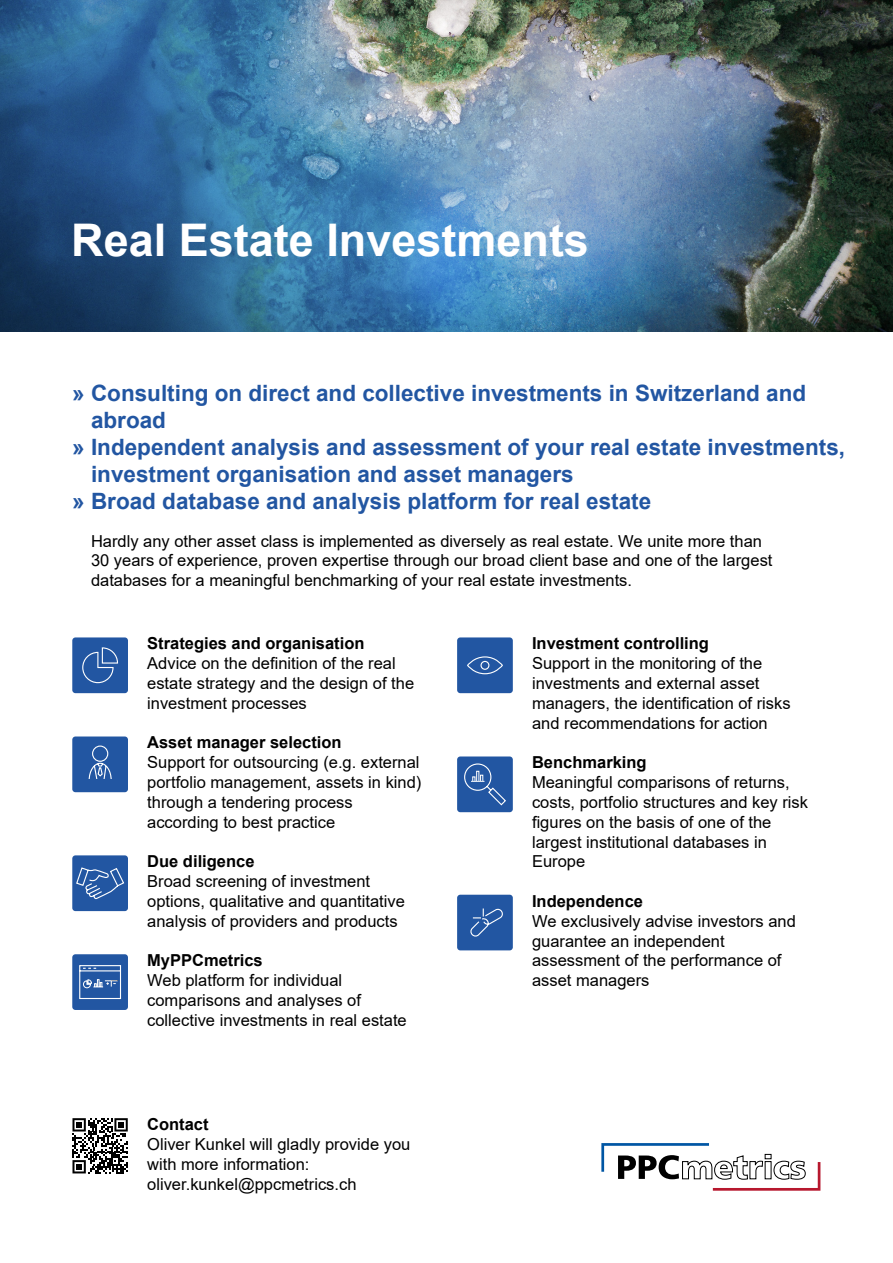
<style>
.page{position:relative;width:893px;height:1263px;background:#fff}
.page>*{position:absolute;margin:0;border:0;box-sizing:border-box;transform-origin:0 0}
.t1{font:700 45px "Arial";color:#fff}
.t2{font:700 22.5px "Arial";color:#2256a2}
.t3{font:16.5px/19.8px "Arial";color:#000}
.t4{font:700 16.5px "Arial";color:#000}
</style>
<div class="page">
<img style="left:0;top:0;width:893px;height:332px">
<svg style="left:72px;top:1118px;width:56px;height:55px"></svg>
<svg style="left:601px;top:1143px;width:219px;height:48px"></svg>
<div style="left:457px;top:756px;width:56px;height:56px;background:#2256a2;border-radius:3px"></div>
<svg style="left:464px;top:763px;width:42px;height:43px"></svg>
<div style="left:72px;top:637px;width:56px;height:56px;background:#2256a2;border-radius:3px"></div>
<svg style="left:82px;top:647px;width:36px;height:37px"></svg>
<div style="left:72px;top:736px;width:56px;height:56px;background:#2256a2;border-radius:3px"></div>
<svg style="left:88px;top:745px;width:24px;height:48px"></svg>
<hr style="left:87px;top:779px;width:28px;height:4px;background:#2256a2">
<div style="left:457px;top:895px;width:56px;height:55px;background:#2256a2;border-radius:3px"></div>
<svg style="left:470px;top:908px;width:33px;height:29px"></svg>
<div style="left:72px;top:855px;width:56px;height:56px;background:#2256a2;border-radius:3px"></div>
<svg style="left:76px;top:867px;width:49px;height:33px"></svg>
<div style="left:72px;top:954px;width:56px;height:56px;background:#2256a2;border-radius:3px"></div>
<svg style="left:79px;top:965px;width:43px;height:34px"></svg>
<div style="left:457px;top:637px;width:56px;height:56px;background:#2256a2;border-radius:3px"></div>
<svg style="left:467px;top:656px;width:36px;height:19px"></svg>
<h1 class="t1" style="left:71px;top:209px;width:519px">Real Estate Investments</h1>
<h2 class="t2" style="left:72px;top:377px;width:735px">» Consulting on direct and collective investments in Switzerland and</h2>
<h2 class="t2" style="left:91px;top:404px;width:77px">abroad</h2>
<h2 class="t2" style="left:72px;top:431px;width:774px">» Independent analysis and assessment of your real estate investments,</h2>
<h2 class="t2" style="left:91px;top:458px;width:484px">investment organisation and asset managers</h2>
<h2 class="t2" style="left:72px;top:485px;width:580px">» Broad database and analysis platform for real estate</h2>
<p class="t3" style="left:91px;top:531px;width:683px">Hardly any other asset class is implemented as diversely as real estate. We unite more than<br>30 years of experience, proven expertise through our broad client base and one of the largest databases for a meaningful benchmarking of your real estate investments.</p>
<p class="t4" style="left:147px;top:632px;width:219px">Strategies and organisation</p>
<p class="t3" style="left:147px;top:653px;width:268px">Advice on the definition of the real estate strategy and the design of the investment processes</p>
<p class="t4" style="left:147px;top:731px;width:196px">Asset manager selection</p>
<p class="t3" style="left:147px;top:752px;width:276px">Support for outsourcing (e.g. external portfolio management, assets in kind) through a tendering process according to best practice</p>
<p class="t4" style="left:147px;top:850px;width:109px">Due diligence</p>
<p class="t3" style="left:147px;top:871px;width:259px">Broad screening of investment options, qualitative and quantitative analysis of providers and products</p>
<p class="t4" style="left:147px;top:949px;width:117px">MyPPCmetrics</p>
<p class="t3" style="left:147px;top:970px;width:261px">Web platform for individual comparisons and analyses of collective investments in real estate</p>
<p class="t4" style="left:147px;top:1113px;width:63px">Contact</p>
<p class="t3" style="left:147px;top:1134px;width:265px">Oliver Kunkel will gladly provide you with more information: oliver.kunkel@ppcmetrics.ch</p>
<p class="t4" style="left:532px;top:632px;width:178px">Investment controlling</p>
<p class="t3" style="left:532px;top:653px;width:260px">Support in the monitoring of the investments and external asset managers, the identification of risks and recommendations for action</p>
<p class="t4" style="left:532px;top:751px;width:116px">Benchmarking</p>
<p class="t3" style="left:532px;top:772px;width:278px">Meaningful comparisons of returns, costs, portfolio structures and key risk figures on the basis of one of the largest institutional databases in<br>Europe</p>
<p class="t4" style="left:532px;top:889px;width:112px">Independence</p>
<p class="t3" style="left:532px;top:911px;width:265px">We exclusively advise investors and guarantee an independent assessment of the performance of asset managers</p>
</div>
